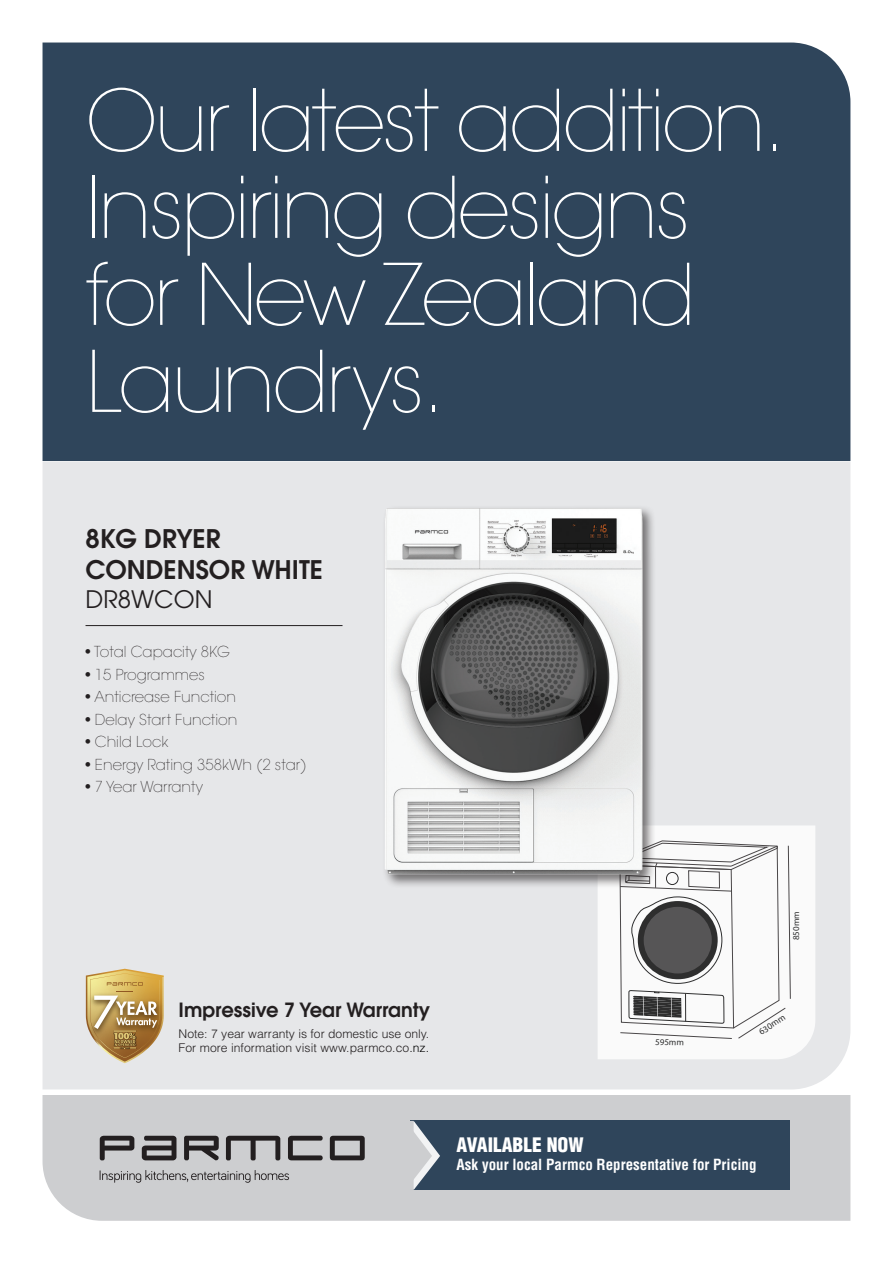
<style>
.page{position:relative;width:893px;height:1263px;background:#fff}
.page>*{position:absolute;margin:0;border:0;box-sizing:border-box;transform-origin:0 0}
.t1{font:200 84px/87px "Avant Garde";letter-spacing:-.04em;color:#fff}
.t2{font:600 25.5px "Avant Garde";color:#231f20}
.t3{font:24px "Avant Garde";color:#231f20}
.t4{font:600 19.5px "Avant Garde";color:#231f20}
.t5{font:900 condensed 19.5px "Helvetica";color:#fff}
.t6{font:200 15px "Avant Garde";color:#231f20}
.t7{font:700 condensed 15px "Helvetica";color:#fff}
.t8{font:300 12px/14.4px "Helvetica";color:#231f20}
.t9{font:9.15px "Myriad Pro";color:#000}
.t10{font:9px "Myriad Pro";letter-spacing:-.005em;color:#000}
.s1{color:#000}
</style>
<div class="page">
<div style="left:43px;top:461px;width:807px;height:628px;background:#e6e7e9"></div>
<div style="left:43px;top:43px;width:807px;height:418px;background:#2f455b"></div>
<svg style="left:86px;top:969px;width:78px;height:94px;background:#c7ac77"></svg>
<hr style="left:86px;top:625px;width:256px;height:1px;background:#231f20">
<svg style="left:598px;top:825px;width:217px;height:234px"></svg>
<svg style="left:619px;top:841px;width:172px;height:198px"></svg>
<div style="left:43px;top:1095px;width:807px;height:126px;background:#cdced0"></div>
<svg style="left:100px;top:1136px;width:34px;height:24px"></svg>
<svg style="left:142px;top:1136px;width:34px;height:24px"></svg>
<svg style="left:288px;top:1136px;width:35px;height:24px"></svg>
<svg style="left:184px;top:1136px;width:35px;height:25px"></svg>
<svg style="left:226px;top:1136px;width:54px;height:24px"></svg>
<svg style="left:330px;top:1136px;width:35px;height:24px"></svg>
<svg style="left:100px;top:1170px;width:189px;height:13px;background:#adadae"></svg>
<div style="left:410px;top:1121px;width:380px;height:69px;background:#2f455b"></div>
<svg style="left:391px;top:1121px;width:49px;height:69px"></svg>
<div style="left:382px;top:505px;width:275px;height:383px;background:#231f20;opacity:.6"></div>
<img style="left:384px;top:508px;width:258px;height:366px">
<p class="t1" style="left:86px;top:79px;width:701px">Our latest addition.<br>Inspiring designs for New Zealand<br>Laundrys.</p>
<p class="t2" style="left:86px;top:522px;width:137px">8KG DRYER</p>
<p class="t2" style="left:86px;top:553px;width:239px">CONDENSOR WHITE</p>
<p class="t3" style="left:86px;top:585px;width:128px">DR8WCON</p>
<p class="t6" style="left:85px;top:643px;width:146px">• Total Capacity 8KG</p>
<p class="t6" style="left:85px;top:666px;width:121px">• 15 Programmes</p>
<p class="t6" style="left:85px;top:688px;width:152px">• Anticrease Function</p>
<p class="t6" style="left:85px;top:711px;width:154px">• Delay Start Function</p>
<p class="t6" style="left:85px;top:733px;width:85px">• Child Lock</p>
<p class="t6" style="left:85px;top:756px;width:223px">• Energy Rating 358kWh (2 star)</p>
<p class="t6" style="left:85px;top:778px;width:119px">• 7 Year Warranty</p>
<p class="t4" style="left:179px;top:997px;width:253px">Impressive 7 Year Warranty</p>
<p class="t8" style="left:179px;top:1026px;width:252px">Note: 7 year warranty is for domestic use only.<br>For more information visit www.parmco.co<span class="s1">.nz.</span></p>
<p class="t10" style="left:656px;top:1036px;width:30px;rotate:2deg">595mm</p>
<p class="t10" style="left:790px;top:940px;width:30px;rotate:-90deg">850mm</p>
<p class="t9" style="left:757px;top:1028px;width:31px;rotate:-33deg">630mm</p>
<p class="t5" style="left:457px;top:1133px;width:128px">AVAILABLE NOW</p>
<p class="t7" style="left:457px;top:1155px;width:301px">Ask your local Parmco Representative for Pricing</p>
</div>
